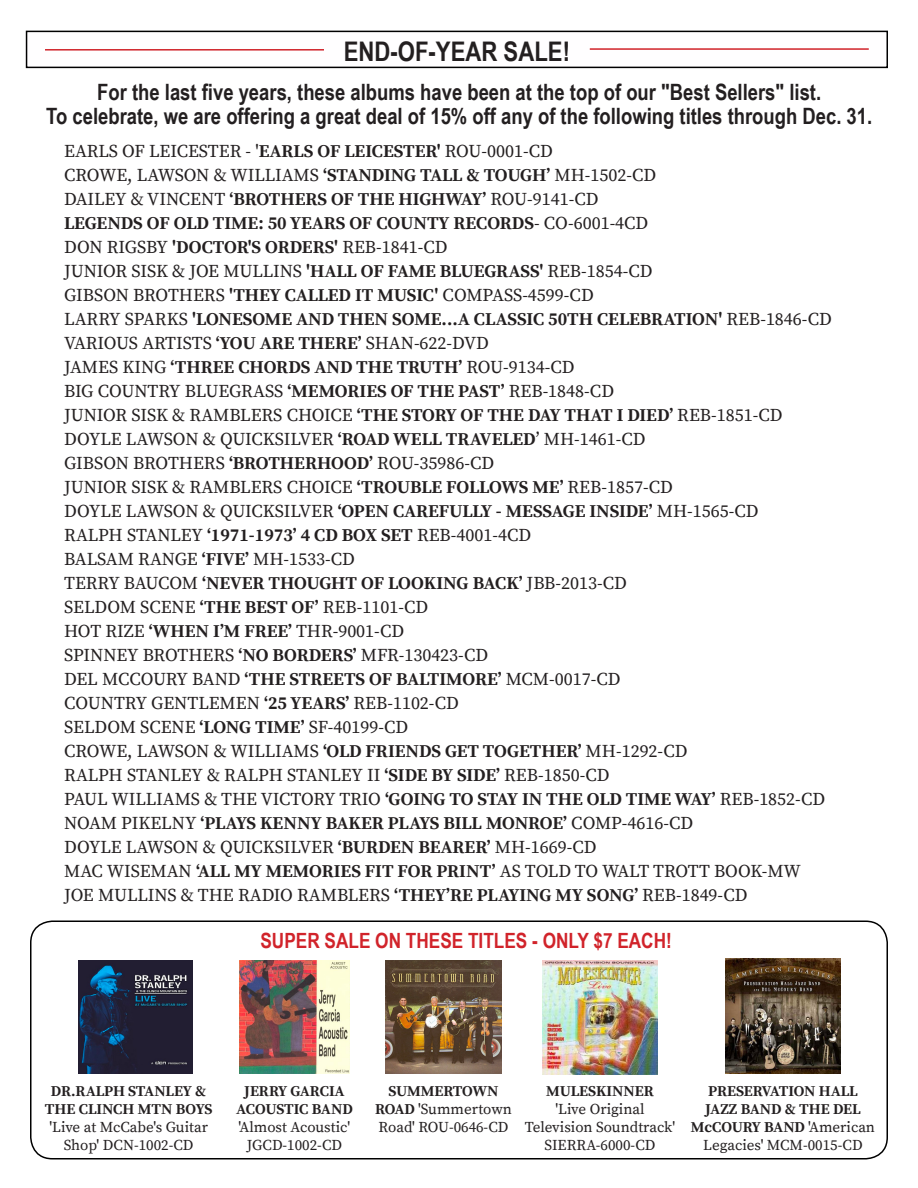
<style>
.page{position:relative;width:918px;height:1188px;background:#fff}
.page>*{position:absolute;margin:0;border:0;box-sizing:border-box;transform-origin:0 0}
.t1{font:700 27px "Arial Narrow";color:#231f20}
.t2{font:700 22.5px "Arial Narrow";color:#231f20}
.Paragraph_Header_1{font:700 21px "Arial Narrow";color:#d1232a}
.Paragraph_Title{font:18px "Source Serif Pro";color:#231f20}
.Paragraph_Title-2{font:700 18px "Source Serif Pro";color:#231f20}
.t3{font:15px/18px "Source Serif Pro";color:#231f20;text-align:center}
.t4{font:700 15px/18px "Source Serif Pro";letter-spacing:-.01em;color:#231f20;text-align:center}
.s1{font-weight:700}
.s2{font-weight:400}
</style>
<div class="page">
<div style="left:30px;top:921px;width:858px;height:239px;border:2px solid #000;border-radius:22px"></div>
<div style="left:26px;top:31px;width:862px;height:37px;background:#fffeff;border:2px solid #000"></div>
<hr style="left:45px;top:49px;width:279px;height:2px;background:#d1232a">
<hr style="left:590px;top:48px;width:279px;height:2px;background:#d1232a">
<img style="left:79px;top:960px;width:113px;height:113px">
<img style="left:240px;top:960px;width:109px;height:114px">
<img style="left:386px;top:960px;width:115px;height:113px">
<img style="left:543px;top:960px;width:114px;height:115px">
<img style="left:726px;top:959px;width:114px;height:114px">
<p class="t1" style="left:344px;top:31px;width:228px">END-OF-YEAR SALE!</p>
<p class="t2" style="left:97px;top:75px;width:726px">For the last five years, these albums have been at the top of our "Best Sellers" list.</p>
<p class="t2" style="left:46px;top:99px;width:828px">To celebrate, we are offering a great deal of 15% off any of the following titles through Dec. 31.</p>
<p class="Paragraph_Title" style="left:64px;top:140px;width:490px">EARLS OF LEICESTER - '<span class="s1">EARLS OF LEICESTER'</span> ROU-0001-CD</p>
<p class="Paragraph_Title" style="left:64px;top:164px;width:594px">CROWE, LAWSON &amp; WILLIAMS <span class="s1">‘STANDING TALL &amp; TOUGH’</span> MH-1502-CD</p>
<p class="Paragraph_Title" style="left:64px;top:188px;width:536px">DAILEY &amp; VINCENT <span class="s1">‘BROTHERS OF THE HIGHWAY’</span> ROU-9141-CD</p>
<p class="Paragraph_Title-2" style="left:64px;top:212px;width:586px">LEGENDS OF OLD TIME: 50 YEARS OF COUNTY RECORDS<span class="s2">- CO-6001-4CD</span></p>
<p class="Paragraph_Title" style="left:64px;top:236px;width:385px">DON RIGSBY <span class="s1">'DOCTOR'S ORDERS'</span> REB-1841-CD</p>
<p class="Paragraph_Title" style="left:64px;top:260px;width:590px">JUNIOR SISK &amp; JOE MULLINS <span class="s1">'HALL OF FAME BLUEGRASS'</span> REB-1854-CD</p>
<p class="Paragraph_Title" style="left:64px;top:284px;width:531px">GIBSON BROTHERS <span class="s1">'THEY CALLED IT MUSIC'</span> COMPASS-4599-CD</p>
<p class="Paragraph_Title-2" style="left:64px;top:308px;width:769px"><span class="s2">LARRY SPARKS</span> 'LONESOME AND THEN SOME...A CLASSIC 50TH CELEBRATION' <span class="s2">REB-1846-CD</span></p>
<p class="Paragraph_Title" style="left:64px;top:332px;width:426px">VARIOUS ARTISTS <span class="s1">‘YOU ARE THERE’</span> SHAN-622-DVD</p>
<p class="Paragraph_Title-2" style="left:64px;top:356px;width:512px"><span class="s2">JAMES KING</span> ‘THREE CHORDS AND THE TRUTH’ <span class="s2">ROU-9134-CD</span></p>
<p class="Paragraph_Title" style="left:64px;top:380px;width:551px">BIG COUNTRY BLUEGRASS <span class="s1">‘MEMORIES OF THE PAST’</span> REB-1848-CD</p>
<p class="Paragraph_Title" style="left:64px;top:404px;width:720px">JUNIOR SISK &amp; RAMBLERS CHOICE <span class="s1">‘THE STORY OF THE DAY THAT I DIED’</span> REB-1851-CD</p>
<p class="Paragraph_Title" style="left:64px;top:428px;width:583px">DOYLE LAWSON &amp; QUICKSILVER <span class="s1">‘ROAD WELL TRAVELED</span>’ MH-1461-CD</p>
<p class="Paragraph_Title" style="left:64px;top:452px;width:432px">GIBSON BROTHERS <span class="s1">‘BROTHERHOOD’</span> ROU-35986-CD</p>
<p class="Paragraph_Title" style="left:64px;top:476px;width:610px">JUNIOR SISK &amp; RAMBLERS CHOICE <span class="s1">‘TROUBLE FOLLOWS ME’</span> REB-1857-CD</p>
<p class="Paragraph_Title" style="left:64px;top:500px;width:696px">DOYLE LAWSON &amp; QUICKSILVER <span class="s1">‘OPEN CAREFULLY - MESSAGE INSIDE’</span> MH-1565-CD</p>
<p class="Paragraph_Title" style="left:64px;top:524px;width:469px">RALPH STANLEY <span class="s1">‘1971-1973’ 4 CD BOX SET</span> REB-4001-4CD</p>
<p class="Paragraph_Title" style="left:64px;top:548px;width:292px">BALSAM RANGE <span class="s1">‘FIVE’</span> MH-1533-CD</p>
<p class="Paragraph_Title-2" style="left:64px;top:572px;width:564px"><span class="s2">TERRY BAUCOM</span> ‘NEVER THOUGHT OF LOOKING BACK’ <span class="s2">JBB-2013-CD</span></p>
<p class="Paragraph_Title" style="left:64px;top:596px;width:366px">SELDOM SCENE <span class="s1">‘THE BEST OF’</span> REB-1101-CD</p>
<p class="Paragraph_Title" style="left:64px;top:620px;width:342px">HOT RIZE <span class="s1">‘WHEN I’M FREE’</span> THR-9001-CD</p>
<p class="Paragraph_Title" style="left:64px;top:644px;width:426px">SPINNEY BROTHERS <span class="s1">‘NO BORDERS’</span> MFR-130423-CD</p>
<p class="Paragraph_Title" style="left:64px;top:668px;width:558px">DEL MCCOURY BAND <span class="s1">‘THE STREETS OF BALTIMORE’</span> MCM-0017-CD</p>
<p class="Paragraph_Title" style="left:64px;top:692px;width:396px">COUNTRY GENTLEMEN <span class="s1">‘25 YEARS’</span> REB-1102-CD</p>
<p class="Paragraph_Title" style="left:64px;top:716px;width:346px">SELDOM SCENE <span class="s1">‘LONG TIME’</span> SF-40199-CD</p>
<p class="Paragraph_Title" style="left:64px;top:740px;width:625px">CROWE, LAWSON &amp; WILLIAMS <span class="s1">‘OLD FRIENDS GET TOGETHER’</span> MH-1292-CD</p>
<p class="Paragraph_Title" style="left:64px;top:764px;width:547px">RALPH STANLEY &amp; RALPH STANLEY II <span class="s1">‘SIDE BY SIDE’</span> REB-1850-CD</p>
<p class="Paragraph_Title" style="left:64px;top:788px;width:763px">PAUL WILLIAMS &amp; THE VICTORY TRIO <span class="s1">‘GOING TO STAY IN THE OLD TIME WAY’</span> REB-1852-CD</p>
<p class="Paragraph_Title-2" style="left:64px;top:812px;width:631px"><span class="s2">NOAM PIKELNY</span> ‘PLAYS KENNY BAKER PLAYS BILL MONROE’ <span class="s2">COMP-4616-CD</span></p>
<p class="Paragraph_Title" style="left:64px;top:836px;width:534px">DOYLE LAWSON &amp; QUICKSILVER <span class="s1">‘BURDEN BEARER’</span> MH-1669-CD</p>
<p class="Paragraph_Title" style="left:64px;top:860px;width:738px">MAC WISEMAN <span class="s1">‘ALL MY MEMORIES FIT FOR PRINT’</span> AS TOLD TO WALT TROTT BOOK-MW</p>
<p class="Paragraph_Title" style="left:64px;top:884px;width:685px">JOE MULLINS &amp; THE RADIO RAMBLERS <span class="s1">‘THEY’RE PLAYING MY SONG’</span> REB-1849-CD</p>
<p class="Paragraph_Header_1" style="left:260px;top:925px;width:413px">SUPER SALE ON THESE TITLES - ONLY $7 EACH!</p>
<p class="t3" style="left:45px;top:1082px;width:169px"><span class="s1">DR.RALPH STANLEY &amp;<br>THE CLINCH MTN BOYS </span>'Live at McCabe's Guitar<br>Shop' DCN-1002-CD</p>
<p class="t4" style="left:236px;top:1082px;width:118px">JERRY GARCIA<br>ACOUSTIC BAND <span class="s2">'Almost Acoustic'</span></p>
<p class="t3" style="left:247px;top:1136px;width:97px">JGCD-1002-CD</p>
<p class="t3" style="left:375px;top:1082px;width:139px"><span class="s1">SUMMERTOWN<br>ROAD</span> 'Summertown<br>Road' ROU-0646-CD</p>
<p class="t4" style="left:546px;top:1082px;width:109px">MULESKINNER</p>
<p class="t3" style="left:525px;top:1100px;width:152px">'Live Original<br>Television Soundtrack'</p>
<p class="t3" style="left:545px;top:1136px;width:112px">SIERRA-6000-CD</p>
<p class="t4" style="left:691px;top:1082px;width:186px">PRESERVATION HALL<br>JAZZ BAND &amp; THE DEL<br>McCOURY BAND <span class="s2">'American<br>Legacies' MCM-0015-CD</span></p>
</div>
